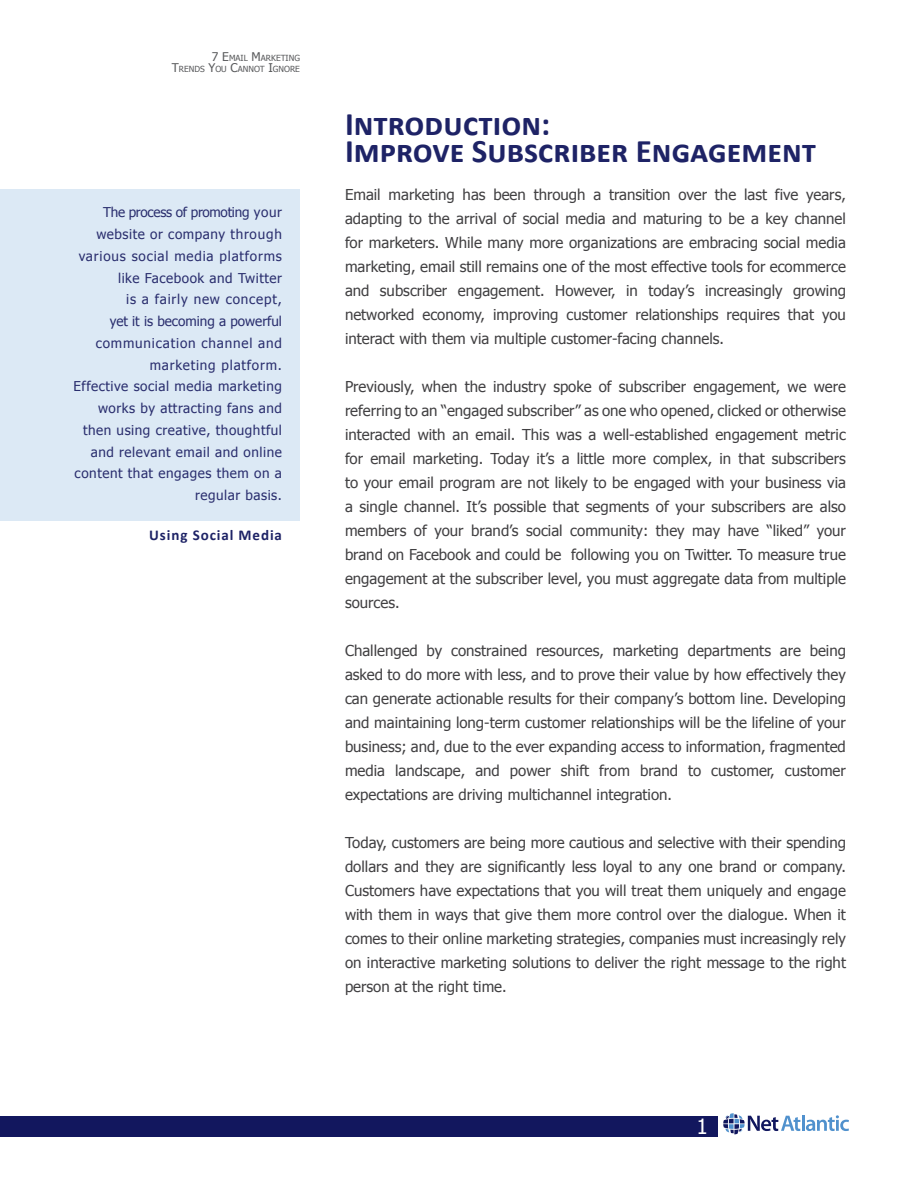
<style>
.page{position:relative;width:918px;height:1188px;background:#fff}
.page>*{position:absolute;margin:0;border:0;box-sizing:border-box;transform-origin:0 0}
.t1{font:700 33px/27px "Calibri";color:#1e2366}
.t2{font:21px "Tahoma";color:#fff}
.t3{font:15px/24px "Tahoma";color:#414042;text-align:justify}
.t4{font:700 15px "Calibri";letter-spacing:.06em;color:#1e2366}
.t5{font:13.5px/21.8px "Tahoma";letter-spacing:.04em;color:#2a2e6e;text-align:right}
.t6{font:8.4px/10.5px "Tahoma";color:#58595b;text-align:right}
.s1{font-size:12px}
</style>
<div class="page">
<div style="left:0;top:1116px;width:718px;height:21px;background:#12175e"></div>
<svg style="left:723px;top:1113px;width:126px;height:21px"></svg>
<div style="left:0;top:189px;width:300px;height:331px;background:#dce9f5"></div>
<p class="t6" style="left:172px;top:53px;width:130px"><span class="s1">7 E</span>MAIL <span class="s1">M</span> ARKETING<br><span class="s1">T</span>RENDS <span class="s1">Y</span>OU <span class="s1">C</span>ANNOT <span class="s1">I</span>GNORE</p>
<p class="t5" style="left:73px;top:201px;width:210px">The process of promoting your website or company through various social media platforms like Facebook and Twitter<br>is a fairly new concept,<br>yet it is becoming a powerful communication channel and marketing platform.<br>Effective social media marketing works by attracting fans and then using creative, thoughtful and relevant email and online content that engages them on a regular basis.</p>
<p class="t4" style="left:149px;top:526px;width:134px">Using Social Media</p>
<h1 class="t1" style="left:345px;top:109px;width:473px">Introduction:<br>Improve Subscriber Engagement</h1>
<p class="t3" style="left:345px;top:182px;width:502px">Email marketing has been through a transition over the last five years, adapting to the arrival of social media and maturing to be a key channel for marketers. While many more organizations are embracing social media marketing, email still remains one of the most effective tools for ecommerce and subscriber engagement. However, in today’s increasingly growing networked economy, improving customer relationships requires that you interact with them via multiple customer-facing channels.</p>
<p class="t3" style="left:345px;top:374px;width:503px">Previously, when the industry spoke of subscriber engagement, we were referring to an “engaged subscriber” as one who opened, clicked or otherwise interacted with an email. This was a well-established engagement metric for email marketing. Today it’s a little more complex, in that subscribers to your email program are not likely to be engaged with your business via a single channel. It’s possible that segments of your subscribers are also members of your brand’s social community: they may have “liked” your brand on Facebook and could be following you on Twitter. To measure true engagement at the subscriber level, you must aggregate data from multiple sources.</p>
<p class="t3" style="left:345px;top:638px;width:502px">Challenged by constrained resources, marketing departments are being asked to do more with less, and to prove their value by how effectively they can generate actionable results for their company’s bottom line. Developing and maintaining long-term customer relationships will be the lifeline of your business; and, due to the ever expanding access to information, fragmented media landscape, and power shift from brand to customer, customer expectations are driving multichannel integration.</p>
<p class="t3" style="left:345px;top:830px;width:503px">Today, customers are being more cautious and selective with their spending dollars and they are significantly less loyal to any one brand or company.<br>Customers have expectations that you will treat them uniquely and engage with them in ways that give them more control over the dialogue. When it comes to their online marketing strategies, companies must increasingly rely on interactive marketing solutions to deliver the right message to the right person at the right time.</p>
<h2 class="t2" style="left:697px;top:1112px;width:13px">1</h2>
</div>
